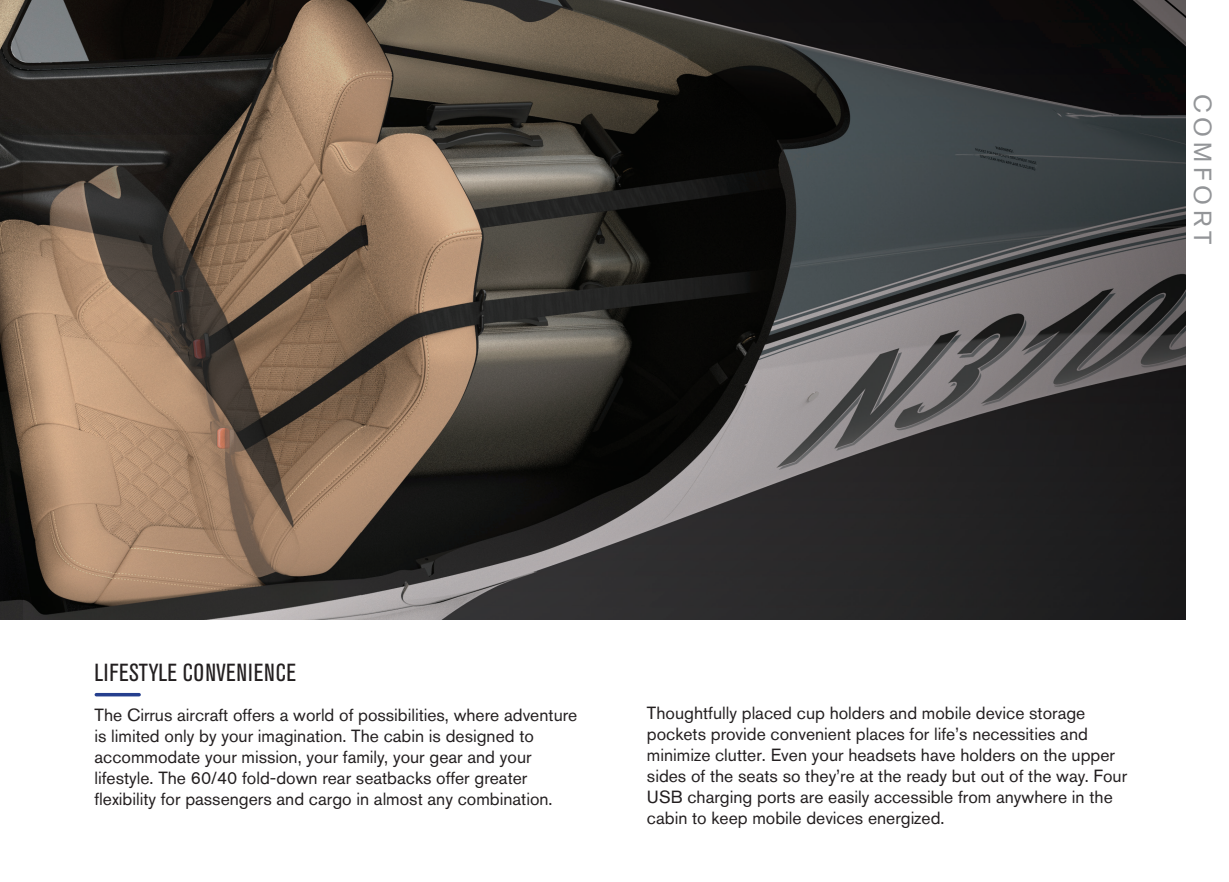
<style>
.page{position:relative;width:1229px;height:882px;background:#fff}
.page>*{position:absolute;margin:0;border:0;box-sizing:border-box;transform-origin:0 0}
.t1{font:condensed 24.5px "Akzidenz Grotesk BE";letter-spacing:.02em;color:#231f20}
.t2{font:24.5px "Akzidenz Grotesk BQ";letter-spacing:.2em;color:#939598}
.t3{font:17.5px/21px "Akzidenz Grotesk BQ";color:#231f20}
</style>
<div class="page">
<hr style="left:96px;top:693px;width:43px;height:3px;background:#253f8e">
<img style="left:0;top:0;width:1185px;height:620px">
<h1 class="t2" style="left:1217px;top:94px;width:152px;rotate:90deg">COMFORT</h1>
<h1 class="t1" style="left:94px;top:659px;width:203px">LIFESTYLE CONVENIENCE</h1>
<p class="t3" style="left:94px;top:704px;width:484px">The Cirrus aircraft offers a world of possibilities, where adventure is limited only by your imagination. The cabin is designed to accommodate your mission, your family, your gear and your lifestyle. The 60/40 fold-down rear seatbacks offer greater flexibility for passengers and cargo in almost any combination.</p>
<p class="t3" style="left:647px;top:703px;width:482px">Thoughtfully placed cup holders and mobile device storage pockets provide convenient places for life’s necessities and minimize clutter. Even your headsets have holders on the upper sides of the seats so they’re at the ready but out of the way. Four USB charging ports are easily accessible from anywhere in the cabin to keep mobile devices energized.</p>
</div>
